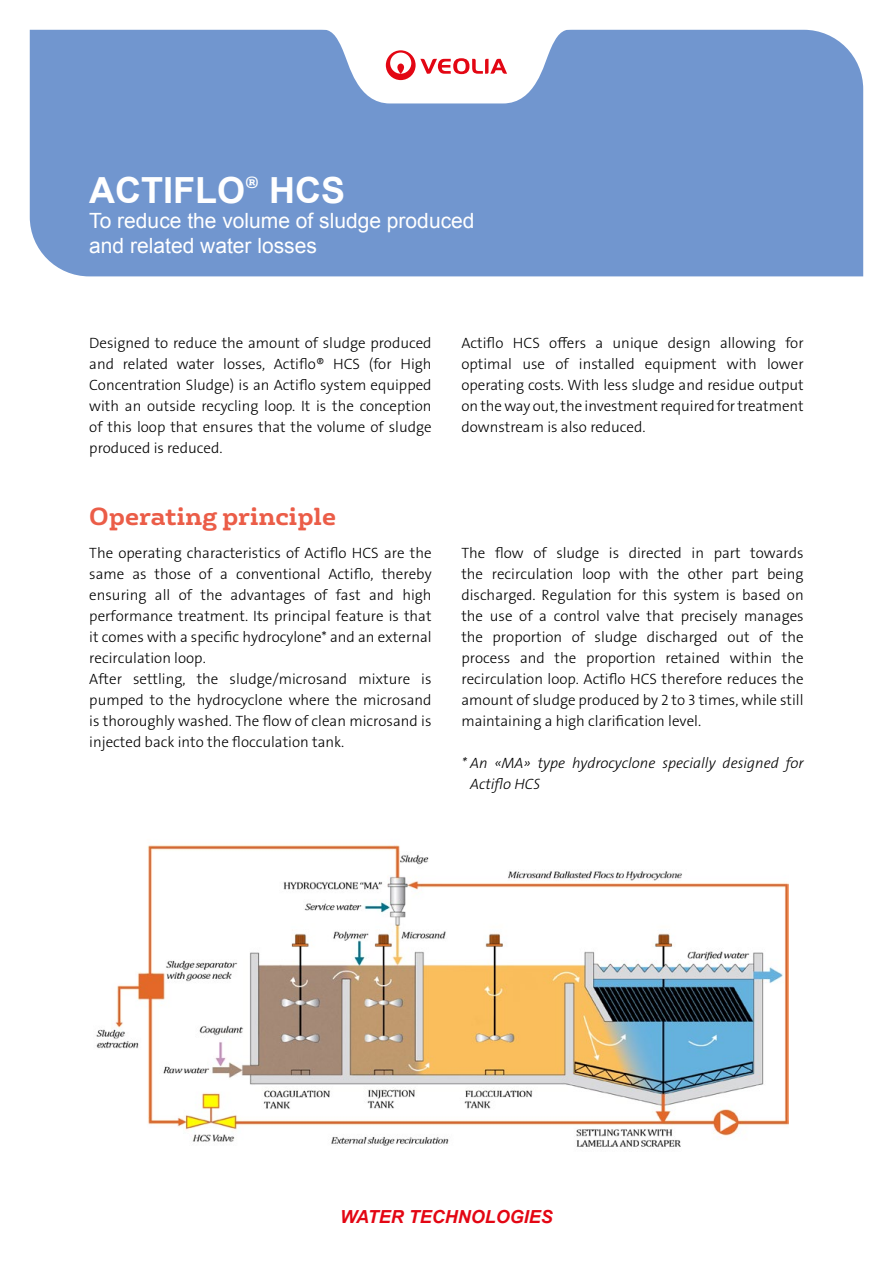
<style>
.page{position:relative;width:893px;height:1263px;background:#fff}
.page>*{position:absolute;margin:0;border:0;box-sizing:border-box;transform-origin:0 0}
.t1{font:700 36px "Arial";color:#fff}
.t2{font:700 24px "FS Rufus";color:#eb5d48}
.t3{font:21px/25.2px "Arial";color:#fff}
.t4{font:italic 700 18px "Arial";color:#e30613}
.t5{font:15.75px "FS Rufus";color:#fff}
.t6{font:15px/21px "The Sans Veolia W3 Lig";color:#000;text-align:justify}
.t7{font:15px/21px "The Sans Veolia W3 Lig It";color:#000}
</style>
<div class="page">
<div style="left:30px;top:103px;width:833px;height:173px;background:#7196cf"></div>
<svg style="left:29px;top:29px;width:835px;height:74px;fill:#7196cf"></svg>
<svg style="left:386px;top:50px;width:121px;height:30px"></svg>
<img style="left:96px;top:845px;width:693px;height:302px">
<h1 class="t1" style="left:89px;top:166px;width:157px">ACTIFLO</h1>
<p class="t5" style="left:245px;top:170px;width:15px">®</p>
<h1 class="t1" style="left:269px;top:166px;width:77px">HCS</h1>
<h3 class="t3" style="left:89px;top:208px;width:387px">To reduce the volume of sludge produced and related water losses</h3>
<p class="t6" style="left:89px;top:333px;width:344px">Designed to reduce the amount of sludge produced and related water losses, Actiflo® HCS (for High Concentration Sludge) is an Actiflo system equipped with an outside recycling loop. It is the conception of this loop that ensures that the volume of sludge produced is reduced.</p>
<p class="t6" style="left:461px;top:333px;width:344px">Actiflo HCS offers a unique design allowing for optimal use of installed equipment with lower operating costs. With less sludge and residue output on the way out, the investment required for treatment downstream is also reduced.</p>
<h2 class="t2" style="left:89px;top:496px;width:248px">Operating principle</h2>
<p class="t6" style="left:89px;top:543px;width:344px;text-align:left">The operating characteristics of Actiflo HCS are the same as those of a conventional Actiflo, thereby ensuring all of the advantages of fast and high performance treatment. Its principal feature is that it comes with a specific hydrocylone* and an external recirculation loop.<br>After settling, the sludge/microsand mixture is pumped to the hydrocyclone where the microsand is thoroughly washed. The flow of clean microsand is injected back into the flocculation tank.</p>
<p class="t6" style="left:461px;top:543px;width:344px">The flow of sludge is directed in part towards the recirculation loop with the other part being discharged. Regulation for this system is based on the use of a control valve that precisely manages the proportion of sludge discharged out of the process and the proportion retained within the recirculation loop. Actiflo HCS therefore reduces the amount of sludge produced by 2 to 3 times, while still maintaining a high clarification level.</p>
<p class="t7" style="left:470px;top:753px;width:335px;text-indent:-9px">* An «MA» type hydrocyclone specially designed for<br>Actiflo HCS</p>
<p class="t4" style="left:340px;top:1205px;width:214px">WATER TECHNOLOGIES</p>
</div>
